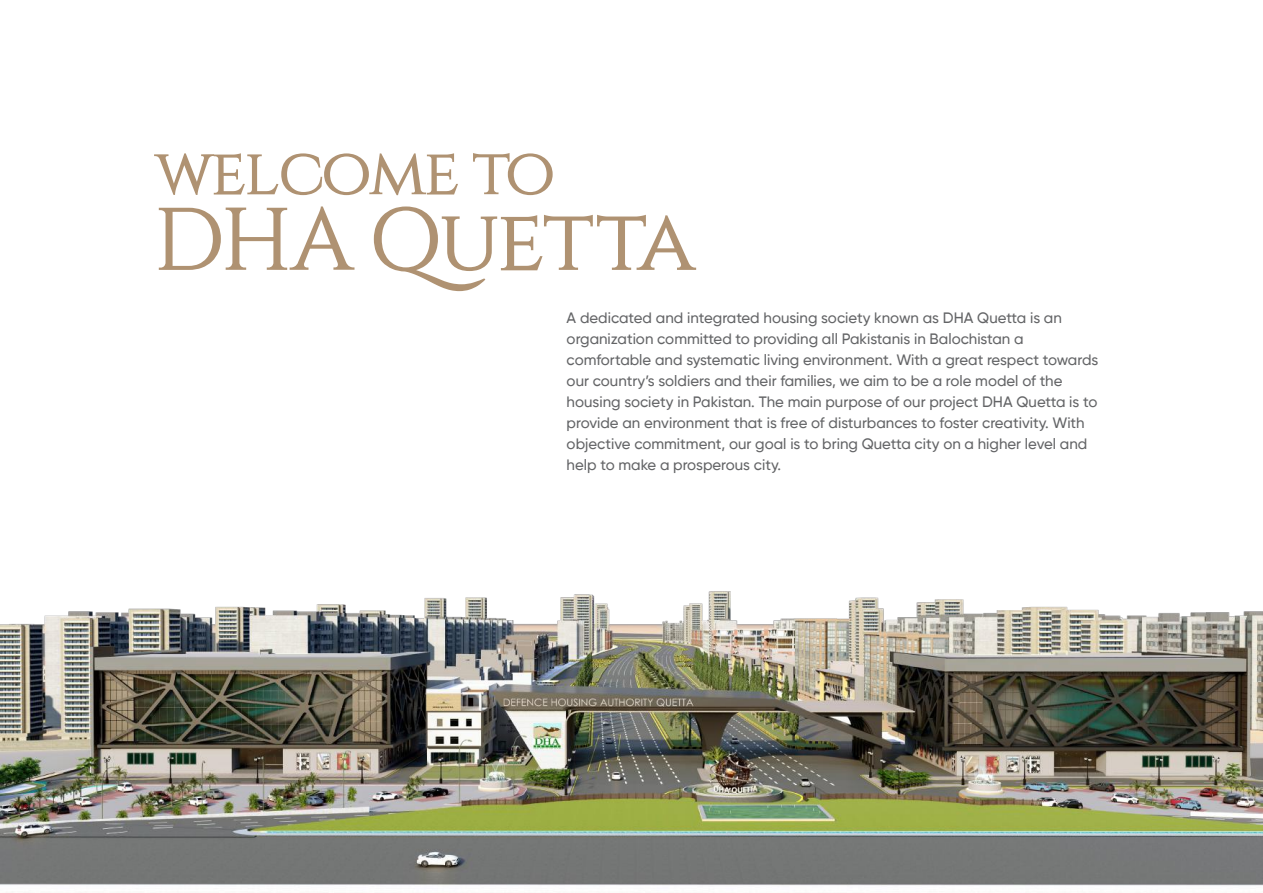
<style>
.page{position:relative;width:1263px;height:893px;background:#fff}
.page>*{position:absolute;margin:0;border:0;box-sizing:border-box;transform-origin:0 0}
.t1{font:88.8px "Constantine";letter-spacing:-.04em;color:#af9272}
.t2{font:66.3px "Constantine";letter-spacing:-.04em;color:#af9272}
.t3{font:500 15px/21px "Gilroy";color:#636466}
</style>
<div class="page">
<img style="left:0;top:591px;width:1263px;height:295px">
<h2 class="t2" style="left:154px;top:134px;width:402px">welcome to</h2>
<h1 class="t1" style="left:154px;top:189px;width:544px">DHA Quetta</h1>
<p class="t3" style="left:567px;top:307px;width:533px">A dedicated and integrated housing society known as DHA Quetta is an organization committed to providing all Pakistanis in Balochistan a comfortable and systematic living environment. With a great respect towards our country’s soldiers and their families, we aim to be a role model of the housing society in Pakistan. The main purpose of our project DHA Quetta is to provide an environment that is free of disturbances to foster creativity. With objective commitment, our goal is to bring Quetta city on a higher level and help to make a prosperous city.</p>
</div>
